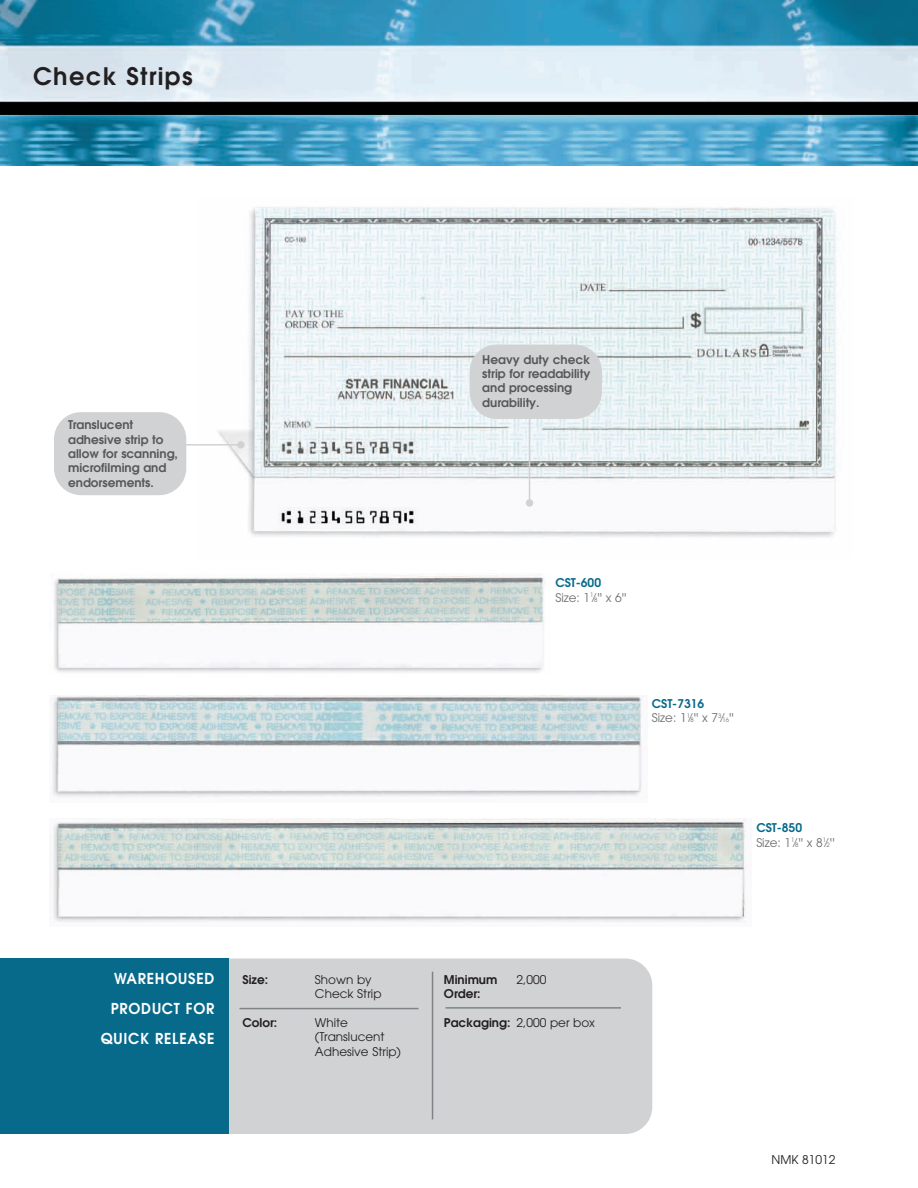
<style>
.page{position:relative;width:918px;height:1188px;background:#fff}
.page>*{position:absolute;margin:0;border:0;box-sizing:border-box;transform-origin:0 0}
.t1{font:600 24px "Avant Garde";letter-spacing:.055em;color:#231f20}
.t2{font:600 15px/30px "Avant Garde";letter-spacing:.055em;color:#fff;text-align:right;scale:.95 1}
.t3{font:600 12px/14.4px "Avant Garde";color:#57585a}
.t4{font:12px/14.4px "Avant Garde";color:#231f20}
.t5{font:12px/14.4px "Avant Garde";color:#6c6d70}
.t6{font:600 12px "Avant Garde";color:#231f20}
.s1{font-weight:600;color:#076a8a}
.s2{font-size:6px}
.s3{font-weight:600}
</style>
<div class="page">
<img style="left:0;top:0;width:918px;height:166px">
<img style="left:218px;top:207px;width:619px;height:331px">
<hr style="left:917px;top:1122px;width:1px;height:66px;background:#231f20">
<svg style="left:917px;top:0;width:1px;height:19px"></svg>
<div style="left:85px;top:958px;width:567px;height:176px;background:#d1d2d4;border-radius:27px"></div>
<hr style="left:432px;top:972px;width:1px;height:147px;background:#808285">
<hr style="left:239px;top:1008px;width:179px;height:1px;background:#808285">
<hr style="left:446px;top:1007px;width:175px;height:2px;background:#808285">
<div style="left:0;top:958px;width:230px;height:176px;background:#076a8a"></div>
<div style="left:54px;top:412px;width:132px;height:83px;background:#d1d2d4;border-radius:27px"></div>
<hr style="left:157px;top:444px;width:83px;height:2px;background:#d1d2d4">
<div style="left:237px;top:441px;width:8px;height:8px;background:#d1d2d4;border-radius:50%"></div>
<div style="left:470px;top:345px;width:132px;height:74px;background:#d1d2d4;border-radius:27px"></div>
<hr style="left:529px;top:419px;width:1px;height:83px;background:#d1d2d4">
<div style="left:526px;top:499px;width:7px;height:8px;background:#d1d2d4;border-radius:50%"></div>
<img style="left:53px;top:574px;width:492px;height:99px">
<img style="left:51px;top:695px;width:592px;height:103px">
<img style="left:50px;top:818px;width:696px;height:104px">
<img style="left:278px;top:508px;width:141px;height:21px">
<h1 class="t1" style="left:33px;top:67px;width:161px">Check Strips</h1>
<p class="t3" style="left:68px;top:419px;width:111px">Translucent adhesive strip to allow for scanning, microfilming and endorsements.</p>
<p class="t3" style="left:482px;top:353px;width:110px">Heavy duty check strip for readability and processing durability.</p>
<p class="t5" style="left:555px;top:577px;width:73px"><span class="s1">CST-600<br></span>Size: 1<sup>1</sup>⁄<span class="s2">8</span>'' x 6''</p>
<p class="t5" style="left:652px;top:697px;width:84px"><span class="s1">CST-7316<br></span>Size: 1<sup>1</sup>⁄<span class="s2">8</span>'' x 7<sup>3</sup>⁄<span class="s2">16</span>''</p>
<p class="t5" style="left:756px;top:822px;width:80px"><span class="s1">CST-850<br></span>Size: 1<sup>1</sup>⁄<span class="s2">8</span>'' x 8<sup>1</sup>⁄<span class="s2">2</span>''</p>
<p class="t2" style="left:101px;top:965px;width:121px">WAREHOUSED<br>PRODUCT FOR<br>QUICK RELEASE</p>
<p class="t6" style="left:242px;top:975px;width:27px">Size:</p>
<p class="t4" style="left:315px;top:973px;width:68px">Shown by<br>Check Strip</p>
<p class="t6" style="left:242px;top:1018px;width:36px">Color:</p>
<p class="t4" style="left:315px;top:1016px;width:88px">White (Translucent<br>Adhesive Strip)</p>
<p class="t6" style="left:444px;top:975px;width:55px">Minimum</p>
<p class="t4" style="left:516px;top:973px;width:31px">2,000</p>
<p class="t6" style="left:444px;top:989px;width:38px">Order:</p>
<p class="t4" style="left:444px;top:1016px;width:153px"><span class="s3">Packaging:</span> 2,000 per box</p>
<p class="t4" style="left:772px;top:1153px;width:65px">NMK 81012</p>
</div>
